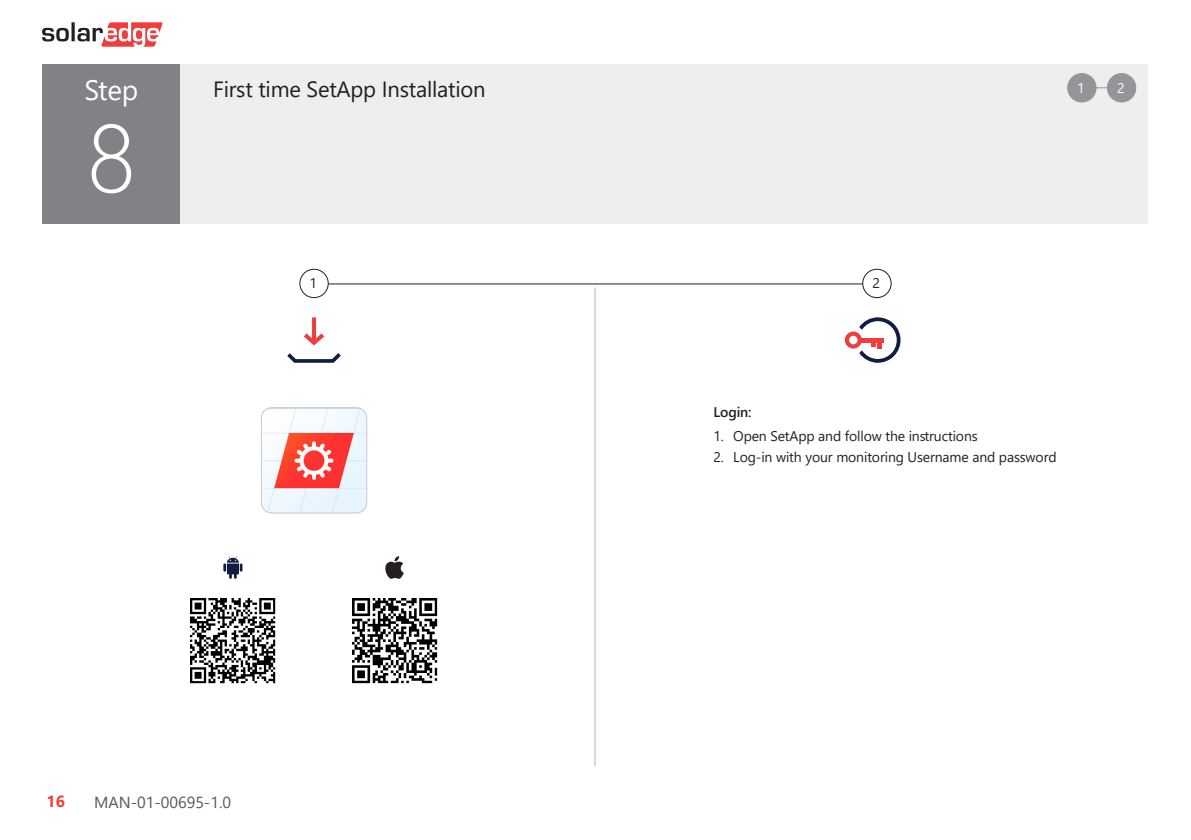
<style>
.page{position:relative;width:1191px;height:840px;background:#fff}
.page>*{position:absolute;margin:0;border:0;box-sizing:border-box;transform-origin:0 0}
.t1{font:300 96px "Segoe UI";color:#fff}
.t2{font:28px "Segoe UI";color:#fff}
.t3{font:22px "Segoe UI";letter-spacing:-.01em;color:#231f20}
.t4{font:16px "Segoe UI";color:#57585a}
.t5{font:700 16px "Segoe UI";color:#ee3d3c}
.t6{font:14px "Segoe UI";letter-spacing:-.01em;color:#231f20}
.t7{font:600 14px "Segoe UI";letter-spacing:-.01em;color:#231f20}
.t8{font:14px "Segoe UI";color:#fff}
.s1{font-style:inherit}
</style>
<div class="page">
<hr style="left:317px;top:283px;width:555px;height:1px;background:#231f20">
<div style="left:43px;top:64px;width:1105px;height:159px;background:#eeeeef"></div>
<div style="left:1107px;top:74px;width:28px;height:28px;background:#939598;border-radius:50%"></div>
<div style="left:1107px;top:73px;width:29px;height:29px;border:1px solid #939598;border-radius:50%"></div>
<div style="left:1067px;top:74px;width:29px;height:28px;background:#939598;border-radius:50%"></div>
<div style="left:1067px;top:73px;width:29px;height:29px;border:1px solid #939598;border-radius:50%"></div>
<img style="left:190px;top:598px;width:85px;height:85px">
<img style="left:352px;top:598px;width:85px;height:85px">
<div style="left:300px;top:269px;width:28px;height:28px;background:#fff;border-radius:50%"></div>
<div style="left:299px;top:268px;width:30px;height:30px;border:1px solid #231f20;border-radius:50%"></div>
<div style="left:862px;top:269px;width:29px;height:28px;background:#fff;border-radius:50%"></div>
<div style="left:862px;top:268px;width:29px;height:30px;border:1px solid #231f20;border-radius:50%"></div>
<hr style="left:594px;top:287px;width:1px;height:478px;background:#b2b3b7">
<svg style="left:845px;top:317px;width:55px;height:45px"></svg>
<svg style="left:385px;top:556px;width:19px;height:22px"></svg>
<svg style="left:223px;top:556px;width:19px;height:22px"></svg>
<img style="left:262px;top:409px;width:104px;height:103px">
<div style="left:261px;top:407px;width:106px;height:106px;border:1px solid #c7c8ca;border-radius:10px"></div>
<svg style="left:287px;top:353px;width:54px;height:9px"></svg>
<svg style="left:304px;top:317px;width:20px;height:28px"></svg>
<div style="left:43px;top:64px;width:137px;height:159px;background:#808285"></div>
<svg style="left:42px;top:22px;width:121px;height:25px"></svg>
<p class="t2" style="left:84px;top:64px;width:55px">Step</p>
<p class="t1" style="left:87px;top:68px;width:51px">8</p>
<p class="t3" style="left:213px;top:68px;width:274px">First time SetApp Installation</p>
<p class="t8" style="left:1077px;top:74px;width:9px">1</p>
<p class="t8" style="left:1117px;top:74px;width:9px">2</p>
<p class="t6" style="left:309px;top:270px;width:9px">1</p>
<p class="t6" style="left:872px;top:270px;width:9px">2</p>
<p class="t7" style="left:713px;top:398px;width:40px">Login:</p>
<p class="t6" style="left:713px;top:423px;width:266px">1. Open SetApp and follow the instructions</p>
<p class="t6" style="left:713px;top:444px;width:345px">2. Log-in with your monitoring Username and password</p>
<p class="t5" style="left:47px;top:785px;width:20px">1<span class="s1">6</span></p>
<p class="t4" style="left:94px;top:787px;width:138px">MAN-01-00695-1.0</p>
</div>
